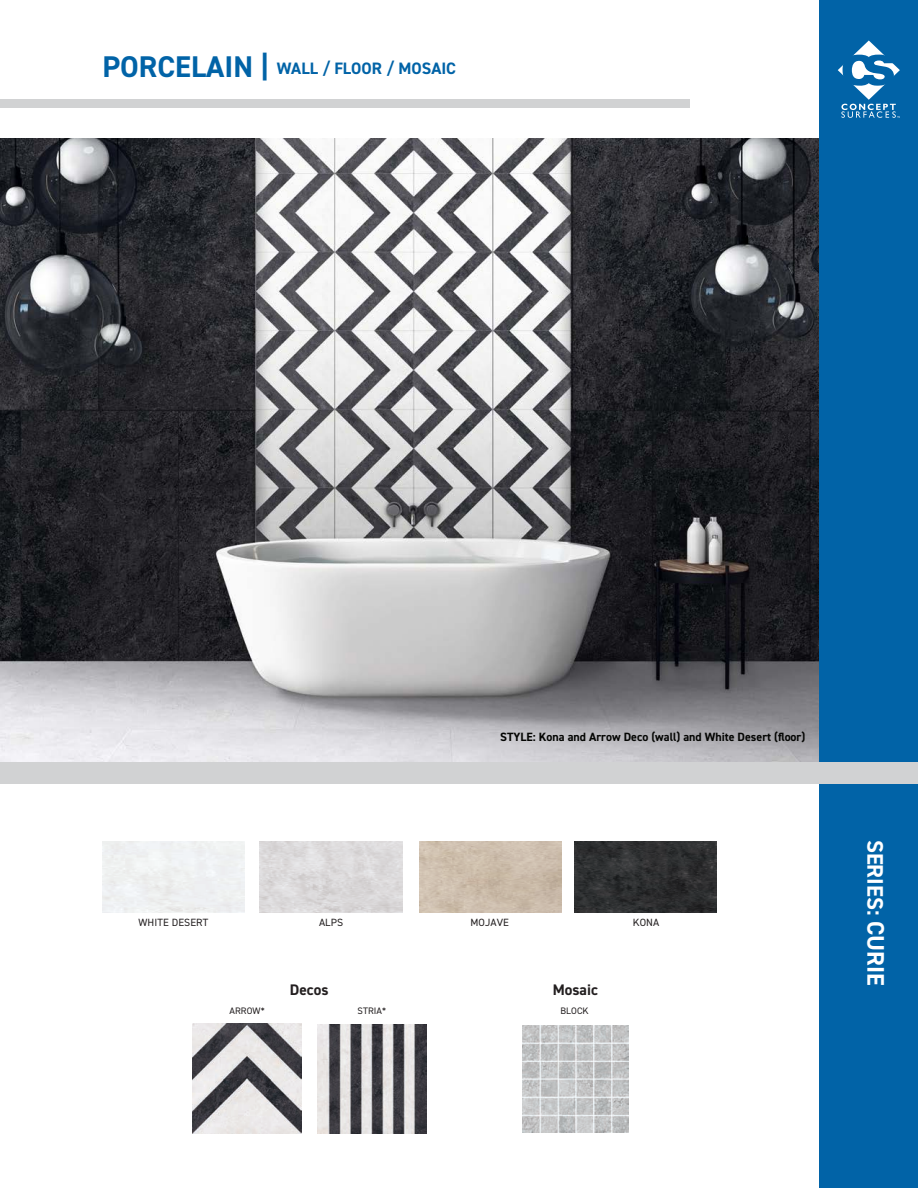
<style>
.page{position:relative;width:918px;height:1188px;background:#fff}
.page>*{position:absolute;margin:0;border:0;box-sizing:border-box;transform-origin:0 0}
.t1{font:700 22.5px "DIN2014";color:#fff}
.t2{font:700 16.5px "DIN2014";color:#0163a7}
.t3{font:700 15.3px "DIN2014";color:#231f20}
.t4{font:700 12px "DIN2014";color:#040503}
.t5{font:10.5px "DIN2014";letter-spacing:.01em;color:#231f20}
.t6{font:9.45px "DIN2014";letter-spacing:.01em;color:#231f20}
.s1{font-size:30px}
.s2{font-size:24px}
</style>
<div class="page">
<img style="left:0;top:138px;width:820px;height:624px">
<div style="left:820px;top:0;width:98px;height:1188px;background:#0163a7"></div>
<div style="left:0;top:762px;width:918px;height:22px;background:#d1d2d3"></div>
<div style="left:0;top:99px;width:689px;height:9px;background:#d1d2d3"></div>
<svg style="left:838px;top:40px;width:62px;height:78px"></svg>
<img style="left:522px;top:1026px;width:107px;height:106px">
<img style="left:192px;top:1024px;width:110px;height:109px">
<img style="left:318px;top:1025px;width:108px;height:108px">
<img style="left:260px;top:842px;width:142px;height:71px">
<img style="left:419px;top:842px;width:143px;height:71px">
<img style="left:575px;top:842px;width:142px;height:71px">
<h2 class="t2" style="left:103px;top:61px;width:355px"><span class="s1">PORCELAIN |</span> WALL / FLOOR / MOSAIC</h2>
<p class="t4" style="left:500px;top:731px;width:307px">STYLE: Kona and Arrow Deco (wall) and White Desert (floor)</p>
<p class="t5" style="left:139px;top:919px;width:71px">WHITE DESERT</p>
<p class="t5" style="left:319px;top:919px;width:26px">ALPS</p>
<p class="t5" style="left:470px;top:919px;width:40px">MOJAVE</p>
<p class="t5" style="left:633px;top:919px;width:28px">KONA</p>
<p class="t3" style="left:290px;top:982px;width:40px">Decos</p>
<p class="t3" style="left:553px;top:982px;width:47px">Mosaic</p>
<p class="t6" style="left:357px;top:1008px;width:30px">STRIA*</p>
<p class="t6" style="left:229px;top:1008px;width:37px">ARROW*</p>
<p class="t6" style="left:561px;top:1008px;width:30px">BLOCK</p>
<h1 class="t1" style="left:886px;top:840px;width:148px;rotate:90deg">SERIES: <span class="s2">CURIE</span></h1>
</div>
